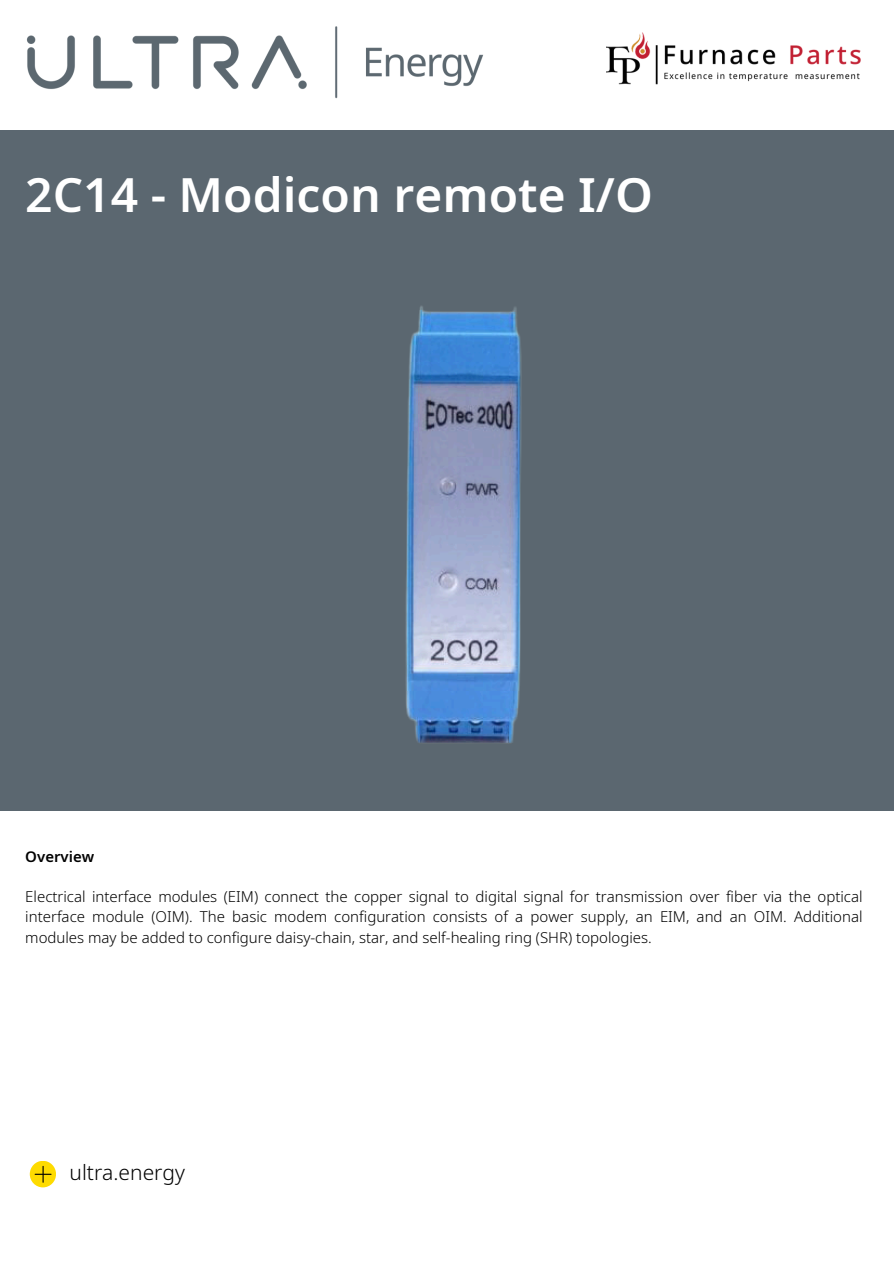
<style>
.page{position:relative;width:894px;height:1264px;background:#fff}
.page>*{position:absolute;margin:0;border:0;box-sizing:border-box;transform-origin:0 0}
.t1{font:600 48px "Noto Sans";color:#fff}
.t2{font:300 21px "Noto Sans";color:#000}
.t3{font:300 15px/20.2px "Noto Sans";color:#000;text-align:justify}
.t4{font:600 15px "Noto Sans";color:#000}
</style>
<div class="page">
<svg style="left:30px;top:1160px;width:26px;height:27px"></svg>
<svg style="left:35px;top:1165px;width:17px;height:17px"></svg>
<div style="left:0;top:130px;width:893px;height:681px;background:#5b6770"></div>
<img style="left:26px;top:26px;width:457px;height:73px">
<img style="left:606px;top:32px;width:255px;height:53px">
<img style="left:405px;top:306px;width:117px;height:438px">
<p class="t1" style="left:25px;top:160px;width:629px">2C14 - Modicon remote I/O</p>
<h3 class="t4" style="left:25px;top:845px;width:70px">Overview</h3>
<p class="t3" style="left:25px;top:886px;width:838px">Electrical interface modules (EIM) connect the copper signal to digital signal for transmission over fiber via the optical interface module (OIM). The basic modem configuration consists of a power supply, an EIM, and an OIM. Additional modules may be added to configure daisy-chain, star, and self-healing ring (SHR) topologies.</p>
<p class="t2" style="left:69px;top:1157px;width:117px">ultra.energy</p>
</div>
